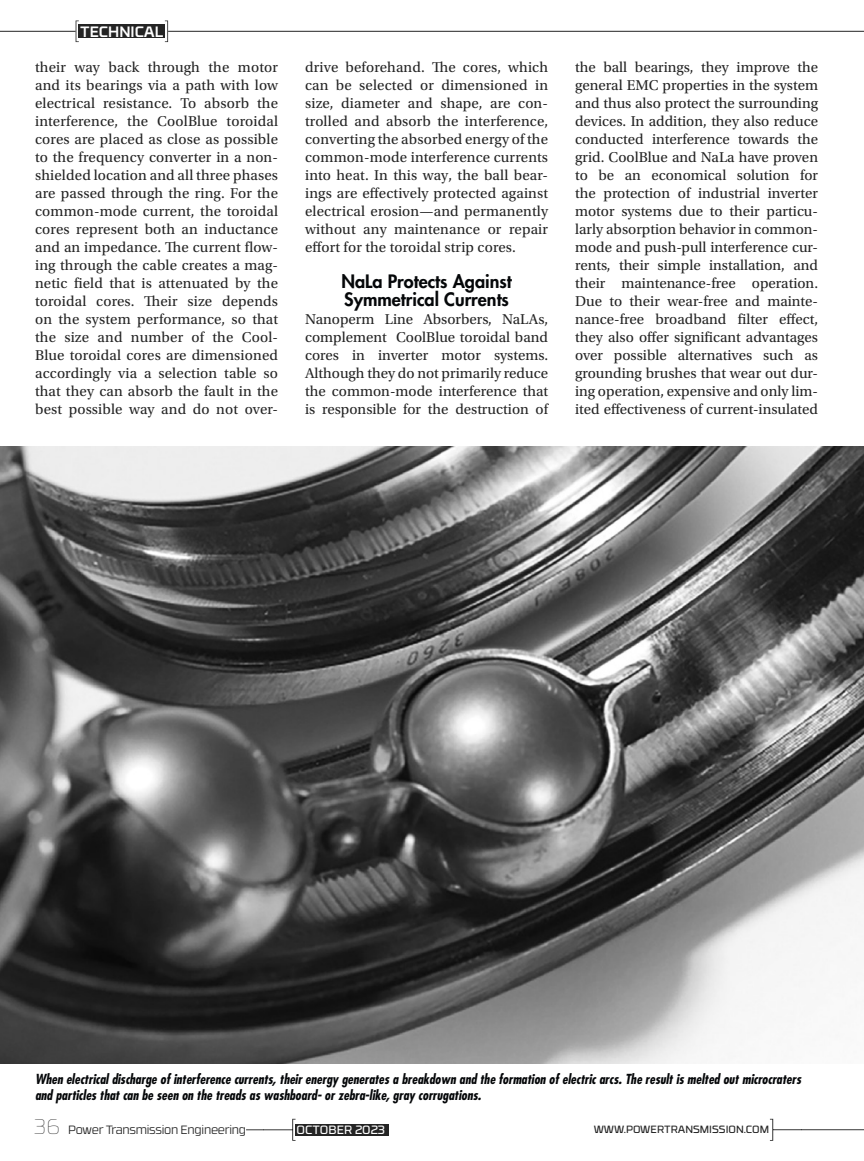
<style>
.page{position:relative;width:864px;height:1161px;background:#fff}
.page>*{position:absolute;margin:0;border:0;box-sizing:border-box;transform-origin:0 0}
.Technical_Body_Header{font:800 18px/18px "Futura Std";color:#050709}
.Body_Text_after_Header{font:15px/18px "Utopia Std";letter-spacing:.005em;color:#242424;text-align:justify}
.t1{font:500 15px "RB No 3.1";color:#fff}
.Image_Caption{font:italic 700 condensed 13.5px/16.5px "Futura Std";color:#050709}
.t2{font:300 12px "RB No 3.1";letter-spacing:-.02em;color:#242424}
.t3{font:12px "RB No 3.1";color:#fff}
.t4{font:10.5px "RB No 3.1";color:#242424}
.s1{font-weight:100;font-size:21px}
</style>
<div class="page">
<img style="left:0;top:446px;width:864px;height:618px">
<svg style="left:246px;top:1119px;width:50px;height:22px"></svg>
<svg style="left:770px;top:1119px;width:94px;height:22px"></svg>
<div style="left:296px;top:1124px;width:93px;height:12px;background:#242424"></div>
<div style="left:79px;top:24px;width:86px;height:14px;background:#242424"></div>
<svg style="left:76px;top:21px;width:3px;height:21px"></svg>
<hr style="left:168px;top:31px;width:696px;height:1px;background:#242424">
<svg style="left:165px;top:21px;width:3px;height:21px"></svg>
<hr style="left:0;top:31px;width:76px;height:1px;background:#242424">
<p class="t1" style="left:80px;top:20px;width:85px">TECHNICAL</p>
<p class="Body_Text_after_Header" style="left:35px;top:58px;width:245px">their way back through the motor and its bearings via a path with low electrical resistance. To absorb the interference, the CoolBlue toroidal cores are placed as close as possible to the frequency converter in a non&shy;shielded location and all three phases are passed through the ring. For the common-mode current, the toroidal cores represent both an inductance and an impedance. The current flow&shy;ing through the cable creates a mag&shy;netic field that is attenuated by the toroidal cores. Their size depends on the system performance, so that the size and number of the Cool-Blue toroidal cores are dimensioned accordingly via a selection table so that they can absorb the fault in the best possible way and do not over-</p>
<p class="Body_Text_after_Header" style="left:305px;top:58px;width:245px">drive beforehand. The cores, which can be selected or dimensioned in size, diameter and shape, are con&shy;trolled and absorb the interference, converting the absorbed energy of the common-mode interference currents into heat. In this way, the ball bear&shy;ings are effectively protected against electrical erosion—and permanently without any maintenance or repair effort for the toroidal strip cores.</p>
<p class="Technical_Body_Header" style="left:341px;top:272px;width:172px">NaLa Protects Against<br>Symmetrical Currents</p>
<p class="Body_Text_after_Header" style="left:305px;top:310px;width:245px">Nanoperm Line Absorbers, NaLAs, complement CoolBlue toroidal band cores in inverter motor systems.<br>Although they do not primarily reduce the common-mode interference that is responsible for the destruction of</p>
<p class="Body_Text_after_Header" style="left:575px;top:58px;width:245px">the ball bearings, they improve the general EMC properties in the system and thus also protect the surrounding devices. In addition, they also reduce conducted interference towards the grid. CoolBlue and NaLa have proven to be an economical solution for the protection of industrial inverter motor systems due to their particu&shy;larly absorption behavior in common&shy;mode and push-pull interference cur&shy;rents, their simple installation, and their maintenance-free operation.<br>Due to their wear-free and mainte&shy;nance-free broadband filter effect, they also offer significant advantages over possible alternatives such as grounding brushes that wear out dur&shy;ing operation, expensive and only lim&shy;ited effectiveness of current-insulated</p>
<p class="Image_Caption" style="left:35px;top:1071px;width:768px">When electrical discharge of interference currents, their energy generates a breakdown and the formation of electric arcs. The result is melted out microcraters and particles that can be seen on the treads as washboard- or zebra-like, gray corrugations.</p>
<p class="t2" style="left:34px;top:1121px;width:213px"><span class="s1">36</span> Power Transmission Engineering</p>
<p class="t3" style="left:297px;top:1121px;width:90px">OCTOBER 2023</p>
<p class="t4" style="left:594px;top:1122px;width:177px">WWW.POWERTRANSMISSION.COM</p>
</div>
